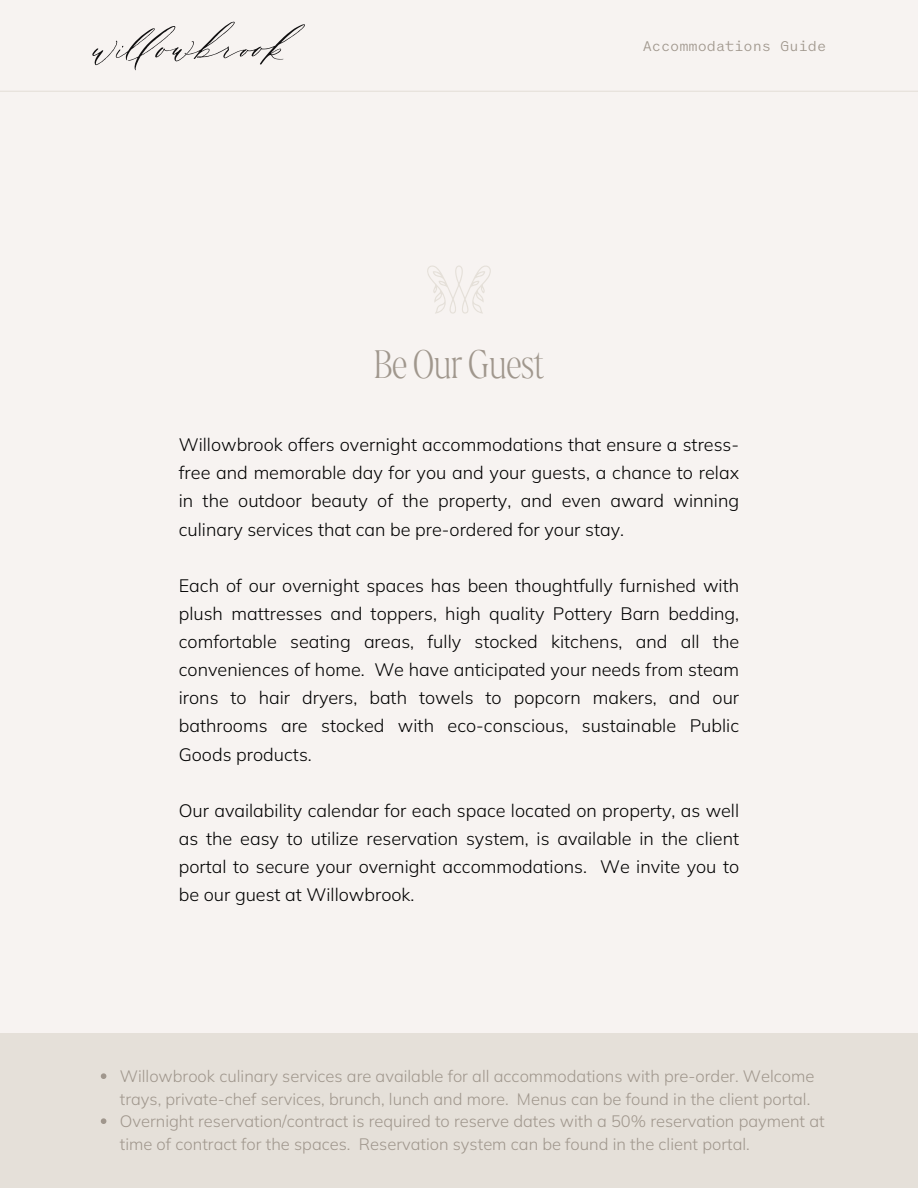
<style>
.page{position:relative;width:918px;height:1188px;background:#f7f3f1}
.page>*{position:absolute;margin:0;border:0;box-sizing:border-box;transform-origin:0 0}
.t1{font:42px "Marlide Display Light";color:#a0978d}
.t2{font:300 18px/28.2px "Mulish";color:#000;text-align:justify}
.t3{font:300 16.5px/22.5px "Mulish";color:#a0978d}
.t4{font:15px "Coordinates";color:#a0978d}
</style>
<div class="page">
<hr style="left:0;top:91px;width:918px;height:1px;background:#e5e0d9">
<svg style="left:92px;top:22px;width:213px;height:48px"></svg>
<svg style="left:427px;top:265px;width:64px;height:49px"></svg>
<div style="left:0;top:1033px;width:918px;height:155px;background:#e5e0d9"></div>
<svg style="left:101px;top:1073px;width:5px;height:6px"></svg>
<svg style="left:101px;top:1118px;width:5px;height:6px"></svg>
<p class="t4" style="left:643px;top:37px;width:185px">Accommodations Guide</p>
<h2 class="t1" style="left:374px;top:340px;width:172px">Be Our Guest</h2>
<p class="t2" style="left:179px;top:430px;width:562px">Willowbrook offers overnight accommodations that ensure a stress&shy;free and memorable day for you and your guests, a chance to relax in the outdoor beauty of the property, and even award winning culinary services that can be pre-ordered for your stay.</p>
<p class="t2" style="left:179px;top:571px;width:562px">Each of our overnight spaces has been thoughtfully furnished with plush mattresses and toppers, high quality Pottery Barn bedding, comfortable seating areas, fully stocked kitchens, and all the conveniences of home. We have anticipated your needs from steam irons to hair dryers, bath towels to popcorn makers, and our bathrooms are stocked with eco-conscious, sustainable Public Goods products.</p>
<h1 class="t2" style="left:179px;top:796px;width:562px">Our availability calendar for each space located on property, as well as the easy to utilize reservation system, is available in the client portal to secure your overnight accommodations. We invite you to be our guest at Willowbrook.</h1>
<h2 class="t3" style="left:120px;top:1065px;width:696px">Willowbrook culinary services are available for all accommodations with pre-order. Welcome trays, private-chef services, brunch, lunch and more. Menus can be found in the client portal.</h2>
<h2 class="t3" style="left:120px;top:1110px;width:706px">Overnight reservation/contract is required to reserve dates with a 50% reservation payment at time of contract for the spaces. Reservation system can be found in the client portal.</h2>
</div>
